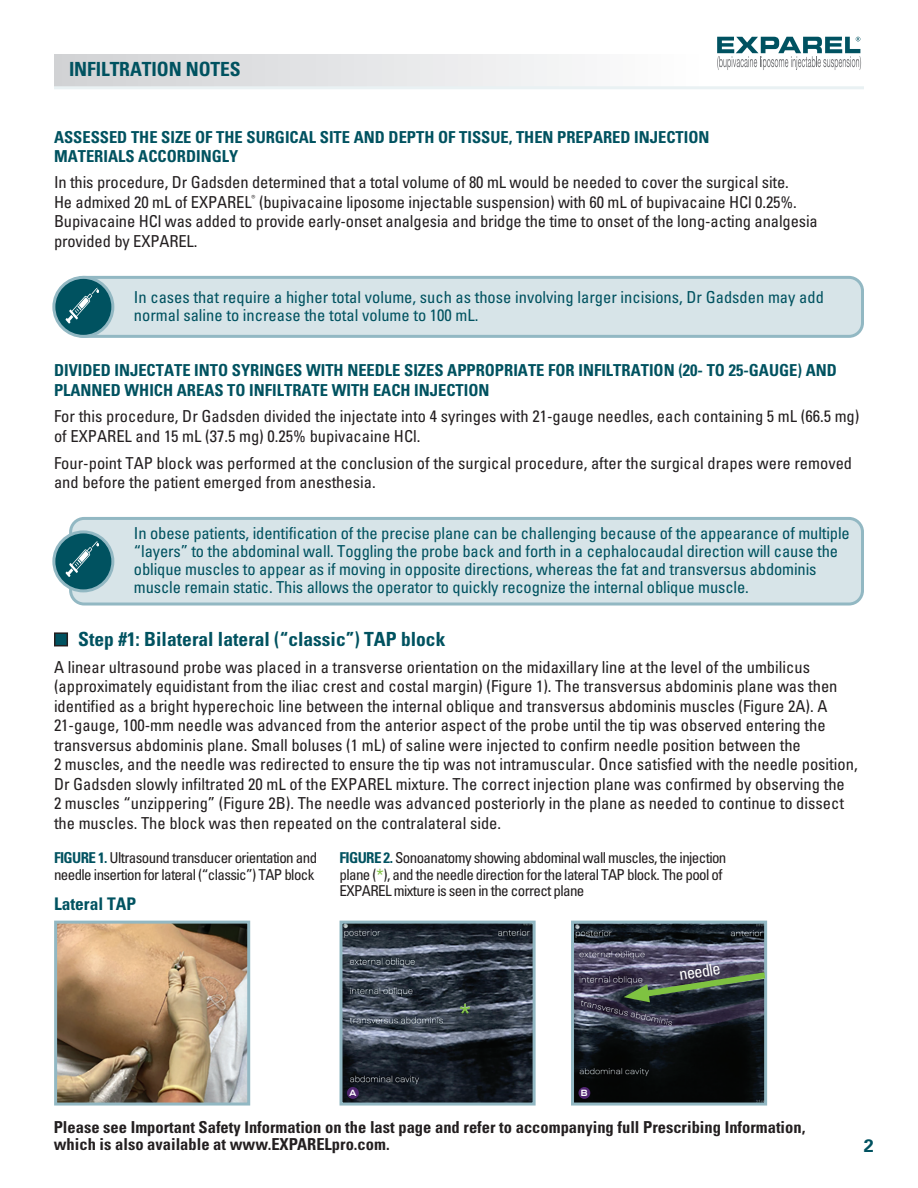
<style>
.page{position:relative;width:918px;height:1188px;background:#fff}
.page>*{position:absolute;margin:0;border:0;box-sizing:border-box;transform-origin:0 0}
.t1{font:24px "Ruberoid";color:#7fc241}
.Body{font:700 condensed 19.5px "Univers LT Pro";color:#005260}
.t2{font:700 18px "Univers LT Std";color:#005260}
.t3{font:700 condensed 17.4px "Univers LT Pro";color:#005260}
.t4{font:condensed 16.5px/19.5px "Univers LT Pro";color:#231f20}
.t5{font:condensed 16.5px/18px "Univers LT Pro";letter-spacing:-.005em;color:#005260}
.t6{font:700 condensed 16.5px/19.5px "Univers LT Pro";color:#005260}
.Please_see{font:700 condensed 16.5px/16.5px "Univers LT Pro";color:#231f20}
.t7{font:condensed 16.5px "Univers LT Pro";color:#fff}
.t8{font:condensed 15px/16.5px "Univers LT Pro";letter-spacing:-.04em;color:#231f20}
.t9{font:700 9px "Ruberoid";color:#fff}
.s1{font-weight:700;color:#005260}
.s2{font-family:"Ruberoid";font-stretch:normal;color:#7fc241}
</style>
<div class="page">
<svg style="left:717px;top:37px;width:144px;height:33px"></svg>
<div style="left:55px;top:633px;width:12px;height:13px;background:#005260"></div>
<div style="left:54px;top:632px;width:14px;height:14px;border:2px solid #231f20"></div>
<div style="left:71px;top:277px;width:791px;height:59px;background:#d7e4e8;border-radius:13px"></div>
<div style="left:69px;top:276px;width:795px;height:62px;border:3px solid #92b8c3;border-radius:13px"></div>
<div style="left:54px;top:277px;width:59px;height:59px;background:#005260;border-radius:50%"></div>
<div style="left:52px;top:276px;width:62px;height:62px;border:3px solid #92b8c3;border-radius:50%"></div>
<svg style="left:66px;top:288px;width:33px;height:36px"></svg>
<div style="left:54px;top:54px;width:647px;height:32px;background:linear-gradient(to right,#d0d1d4,#fefefe)"></div>
<hr style="left:54px;top:86px;width:810px;height:3px;background:#e9f1f3">
<div style="left:71px;top:518px;width:791px;height:86px;background:#d7e4e8;border-radius:13px"></div>
<div style="left:69px;top:517px;width:795px;height:89px;border:3px solid #92b8c3;border-radius:13px"></div>
<svg style="left:54px;top:532px;width:59px;height:59px"></svg>
<div style="left:52px;top:530px;width:62px;height:62px;border:3px solid #92b8c3;border-radius:50%"></div>
<svg style="left:66px;top:541px;width:33px;height:36px"></svg>
<img style="left:58px;top:925px;width:188px;height:177px">
<div style="left:54px;top:921px;width:196px;height:185px;border:3px solid #92b8c3"></div>
<img style="left:344px;top:925px;width:188px;height:177px">
<div style="left:340px;top:921px;width:196px;height:185px;border:3px solid #92b8c3"></div>
<img style="left:575px;top:925px;width:188px;height:177px">
<div style="left:571px;top:921px;width:196px;height:185px;border:3px solid #92b8c3"></div>
<svg style="left:624px;top:968px;width:144px;height:34px;background:#414f44"></svg>
<div style="left:578px;top:1087px;width:12px;height:12px;background:#502671;border-radius:50%"></div>
<div style="left:347px;top:1087px;width:12px;height:12px;background:#502671;border-radius:50%"></div>
<p class="Body" style="left:69px;top:57px;width:173px">INFILTRATION NOTES</p>
<p class="t6" style="left:54px;top:127px;width:657px">ASSESSED THE SIZE OF THE SURGICAL SITE AND DEPTH OF TISSUE, THEN PREPARED INJECTION<br>MATERIALS ACCORDINGLY</p>
<p class="t4" style="left:54px;top:172px;width:765px">In this procedure, Dr Gadsden determined that a total volume of 80 mL would be needed to cover the surgical site.<br>He admixed 20 mL of EXPAREL<sup>®</sup> (bupivacaine liposome injectable suspension) with 60 mL of bupivacaine HCl 0.25%.<br>Bupivacaine HCl was added to provide early-onset analgesia and bridge the time to onset of the long-acting analgesia provided by EXPAREL.</p>
<p class="t5" style="left:134px;top:288px;width:692px">In cases that require a higher total volume, such as those involving larger incisions, Dr Gadsden may add normal saline to increase the total volume to 100 mL.</p>
<p class="t6" style="left:54px;top:360px;width:784px">DIVIDED INJECTATE INTO SYRINGES WITH NEEDLE SIZES APPROPRIATE FOR INFILTRATION (20- TO 25-GAUGE) AND<br>PLANNED WHICH AREAS TO INFILTRATE WITH EACH INJECTION</p>
<p class="t4" style="left:54px;top:406px;width:807px">For this procedure, Dr Gadsden divided the injectate into 4 syringes with 21-gauge needles, each containing 5 mL (66.5 mg) of EXPAREL and 15 mL (37.5 mg) 0.25% bupivacaine HCl.</p>
<p class="t4" style="left:54px;top:453px;width:800px">Four-point TAP block was performed at the conclusion of the surgical procedure, after the surgical drapes were removed and before the patient emerged from anesthesia.</p>
<p class="t5" style="left:134px;top:524px;width:717px">In obese patients, identification of the precise plane can be challenging because of the appearance of multiple “layers” to the abdominal wall. Toggling the probe back and forth in a cephalocaudal direction will cause the oblique muscles to appear as if moving in opposite directions, whereas the fat and transversus abdominis muscle remain static. This allows the operator to quickly recognize the internal oblique muscle.</p>
<p class="Body" style="left:78px;top:628px;width:369px">Step #1: Bilateral lateral (“classic”) TAP block</p>
<p class="t4" style="left:54px;top:657px;width:805px">A linear ultrasound probe was placed in a transverse orientation on the midaxillary line at the level of the umbilicus (approximately equidistant from the iliac crest and costal margin) (Figure 1). The transversus abdominis plane was then identified as a bright hyperechoic line between the internal oblique and transversus abdominis muscles (Figure 2A). A 21-gauge, 100-mm needle was advanced from the anterior aspect of the probe until the tip was observed entering the transversus abdominis plane. Small boluses (1 mL) of saline were injected to confirm needle position between the<br>2 muscles, and the needle was redirected to ensure the tip was not intramuscular. Once satisfied with the needle position, Dr Gadsden slowly infiltrated 20 mL of the EXPAREL mixture. The correct injection plane was confirmed by observing the<br>2 muscles “unzippering” (Figure 2B). The needle was advanced posteriorly in the plane as needed to continue to dissect the muscles. The block was then repeated on the contralateral side.</p>
<p class="t8" style="left:54px;top:849px;width:265px"><span class="s1">FIGURE 1.</span> Ultrasound transducer orientation and needle insertion for lateral (“classic”) TAP block</p>
<p class="t3" style="left:54px;top:893px;width:84px">Lateral TAP</p>
<p class="t8" style="left:340px;top:849px;width:388px"><span class="s1">FIGURE 2.</span> Sonoanatomy showing abdominal wall muscles, the injection plane (<span class="s2">*</span>), and the needle direction for the lateral TAP block. The pool of<br>EXPAREL mixture is seen in the correct plane</p>
<p class="t1" style="left:459px;top:997px;width:14px">*</p>
<p class="t7" style="left:678px;top:964px;width:43px;rotate:-9deg">needle</p>
<p class="t9" style="left:349px;top:1086px;width:9px">A</p>
<p class="t9" style="left:581px;top:1086px;width:8px">B</p>
<p class="Please_see" style="left:54px;top:1119px;width:753px">Please see Important Safety Information on the last page and refer to accompanying full Prescribing Information, which is also available at www.EXPARELpro.com.</p>
<p class="t2" style="left:864px;top:1135px;width:12px">2</p>
</div>
